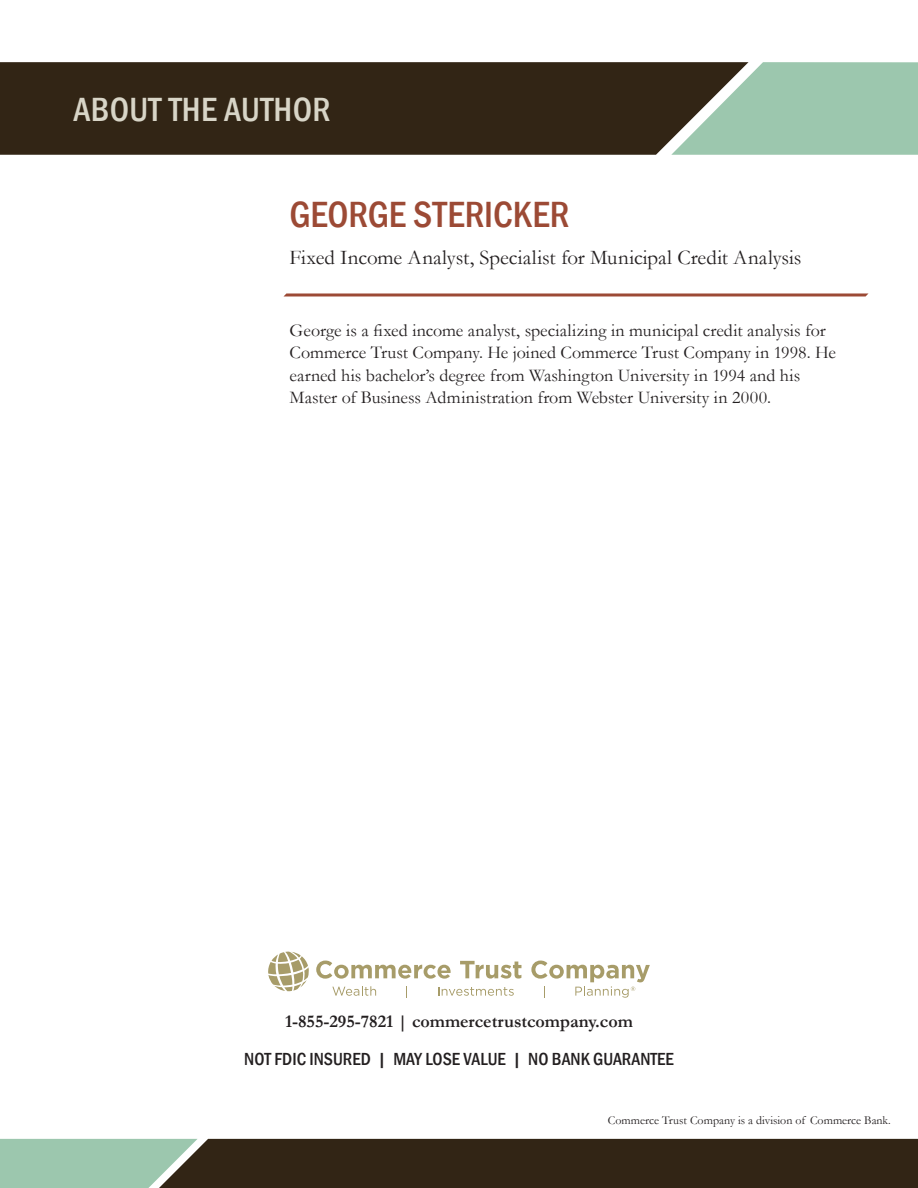
<style>
.page{position:relative;width:918px;height:1188px;background:#fff}
.page>*{position:absolute;margin:0;border:0;box-sizing:border-box;transform-origin:0 0}
.t1{font:500 condensed 37.5px "Franklin Gothic";color:#9c4a35}
.t2{font:500 condensed 34.5px "Franklin Gothic";letter-spacing:.01em;color:#d8d5c7}
.t3{font:21px "Garamond";color:#231f20}
.t4{font:18px/22.5px "Garamond";color:#231f20}
.t5{font:500 condensed 18px "Franklin Gothic";color:#231f20}
.t6{font:700 18px "Garamond";color:#231f20}
.t7{font:12px "Garamond";color:#231f20}
</style>
<div class="page">
<div style="left:0;top:62px;width:671px;height:93px;background:#322515"></div>
<svg style="left:671px;top:62px;width:247px;height:93px;background:#94b59e"></svg>
<svg style="left:0;top:1139px;width:918px;height:49px;background:#484634"></svg>
<svg style="left:284px;top:293px;width:585px;height:3px;background:#ac6856"></svg>
<svg style="left:268px;top:952px;width:41px;height:39px"></svg>
<svg style="left:316px;top:961px;width:135px;height:18px"></svg>
<svg style="left:460px;top:961px;width:61px;height:18px"></svg>
<svg style="left:332px;top:986px;width:44px;height:10px"></svg>
<svg style="left:438px;top:987px;width:76px;height:9px"></svg>
<svg style="left:531px;top:961px;width:119px;height:37px"></svg>
<h2 class="t2" style="left:73px;top:87px;width:259px">ABOUT THE AUTHOR</h2>
<h1 class="t1" style="left:290px;top:190px;width:281px">GEORGE STERICKER</h1>
<p class="t3" style="left:290px;top:244px;width:514px">Fixed Income Analyst, Specialist for Municipal Credit Analysis</p>
<p class="t4" style="left:290px;top:318px;width:548px">George is a fixed income analyst, specializing in municipal credit analysis for Commerce Trust Company. He joined Commerce Trust Company in 1998. He earned his bachelor’s degree from Washington University in 1994 and his Master of Business Administration from Webster University in 2000.</p>
<p class="t6" style="left:285px;top:1009px;width:349px">1-855-295-7821 | commercetrustcompany.com</p>
<p class="t5" style="left:244px;top:1047px;width:431px">NOT FDIC INSURED | MAY LOSE VALUE | NO BANK GUARANTEE</p>
<p class="t7" style="left:608px;top:1112px;width:285px">Commerce Trust Company is a division of Commerce Bank.</p>
</div>
